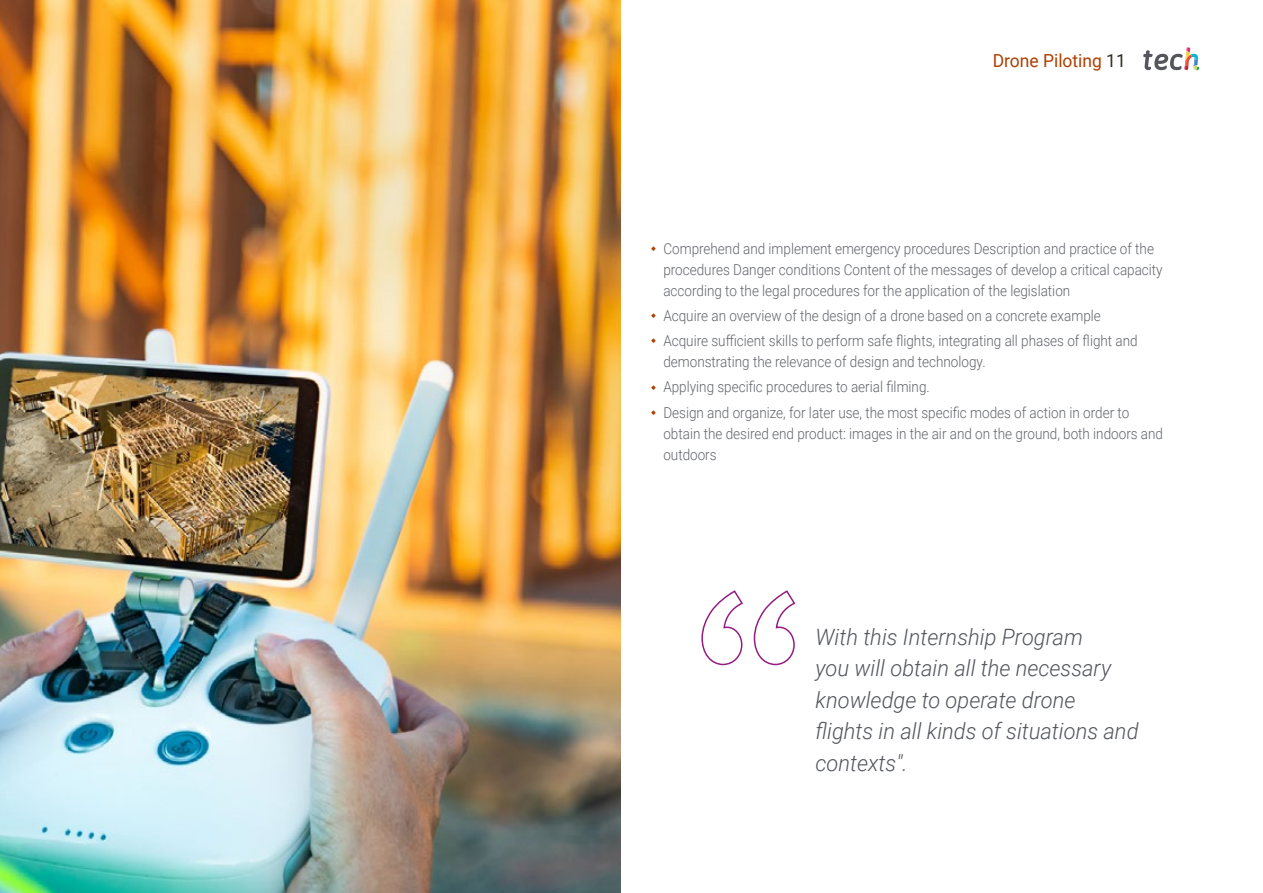
<style>
.page{position:relative;width:1263px;height:893px;background:#fff}
.page>*{position:absolute;margin:0;border:0;box-sizing:border-box;transform-origin:0 0}
.t1{font:italic 300 22.5px/31.5px "Roboto";color:#52555b}
.t2{font:18px "Roboto";color:#ae4000}
.t3{font:300 15px/21px "Roboto";color:#61646a;scale:.9 1}
.s1{color:#312e20}
</style>
<div class="page">
<img style="left:0;top:0;width:621px;height:893px">
<svg style="left:701px;top:590px;width:95px;height:76px"></svg>
<svg style="left:1143px;top:47px;width:56px;height:24px"></svg>
<p class="t2" style="left:993px;top:48px;width:135px">Drone Piloting <span class="s1">11</span></p>
<p class="t3" style="left:663px;top:237px;width:556px">Comprehend and implement emergency procedures Description and practice of the procedures Danger conditions Content of the messages of develop a critical capacity according to the legal procedures for the application of the legislation</p>
<p class="t3" style="left:663px;top:302px;width:528px;line-height:25.2px">Acquire an overview of the design of a drone based on a concrete example<br>Acquire sufficient skills to perform safe flights, integrating all phases of flight and</p>
<p class="t3" style="left:663px;top:349px;width:519px;line-height:25.2px">demonstrating the relevance of design and technology.<br>Applying specific procedures to aerial filming.<br>Design and organize, for later use, the most specific modes of action in order to</p>
<p class="t3" style="left:663px;top:422px;width:557px">obtain the desired end product: images in the air and on the ground, both indoors and outdoors</p>
<h1 class="t1" style="left:815px;top:620px;width:324px">With this Internship Program<br>you will obtain all the necessary knowledge to operate drone flights in all kinds of situations and contexts".</h1>
</div>
